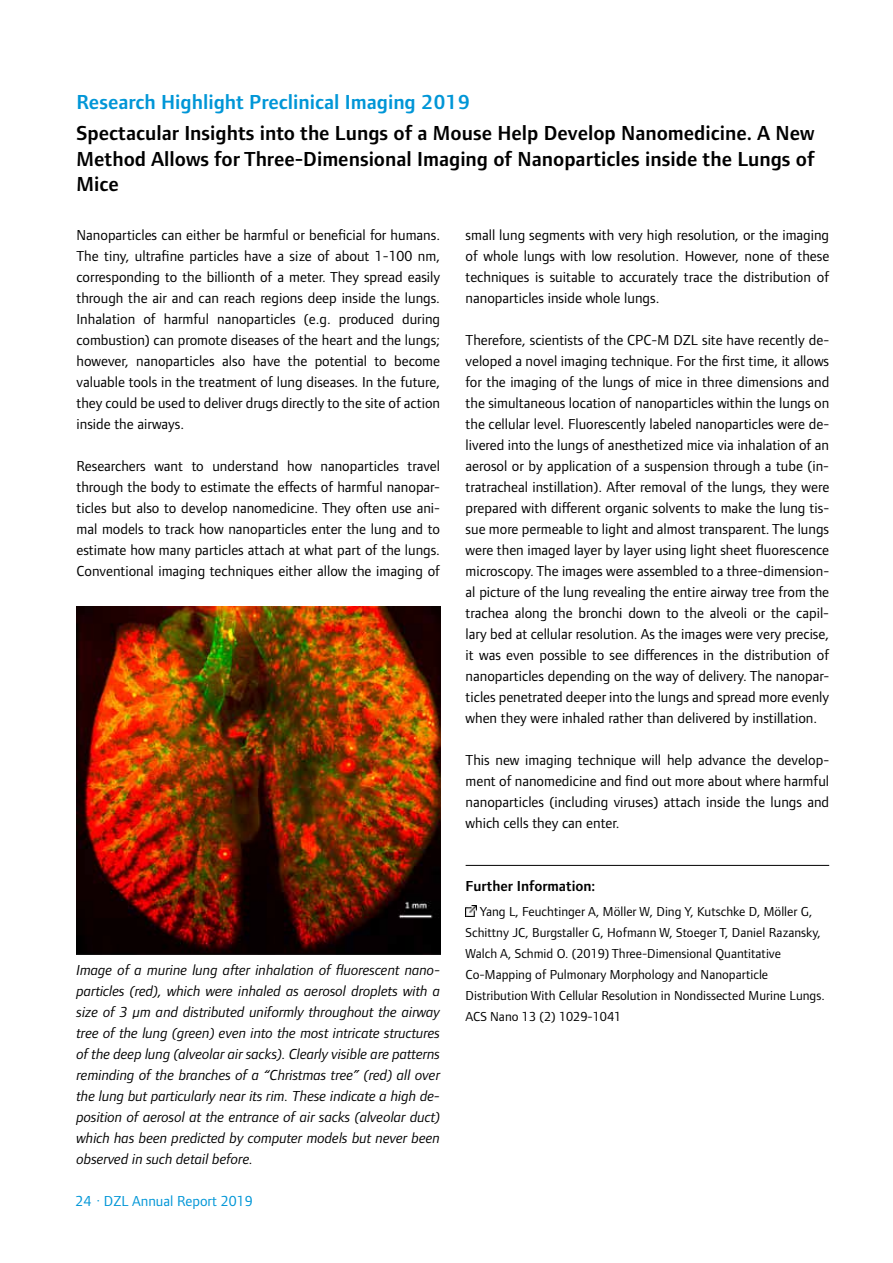
<style>
.page{position:relative;width:893px;height:1263px;background:#fff}
.page>*{position:absolute;margin:0;border:0;box-sizing:border-box;transform-origin:0 0}
.t1{font:600 21px/25.2px "Foundry Form Sans";color:#000;text-align:justify}
.t2{font:600 21px "Foundry Form Sans";color:#0096d7}
.t3{font:15px/21px "Foundry Form Sans";color:#000;text-align:justify}
.t4{font:italic 15px/21px "Foundry Form Sans";letter-spacing:-.005em;color:#000;text-align:justify}
.t5{font:15px "Foundry Form Sans";color:#0096d7}
.t6{font:600 15px "Foundry Form Sans";color:#000}
.t7{font:13.5px/21px "Foundry Form Sans";color:#000}
</style>
<div class="page">
<hr style="left:466px;top:865px;width:363px;height:1px;background:#000">
<svg style="left:466px;top:905px;width:11px;height:11px"></svg>
<img style="left:77px;top:607px;width:363px;height:347px">
<h1 class="t2" style="left:77px;top:89px;width:395px">Research Highlight Preclinical Imaging 2019</h1>
<h1 class="t1" style="left:77px;top:121px;width:740px">Spectacular Insights into the Lungs of a Mouse Help Develop Nanomedicine. A New Method Allows for Three-Dimensional Imaging of Nanoparticles inside the Lungs of Mice</h1>
<p class="t3" style="left:77px;top:225px;width:365px">Nanoparticles can either be harmful or beneficial for humans.<br>The tiny, ultrafine particles have a size of about 1-100 nm, corresponding to the billionth of a meter. They spread easily through the air and can reach regions deep inside the lungs.<br>Inhalation of harmful nanoparticles (e.g. produced during combustion) can promote diseases of the heart and the lungs; however, nanoparticles also have the potential to become valuable tools in the treatment of lung diseases. In the future, they could be used to deliver drugs directly to the site of action inside the airways.</p>
<p class="t3" style="left:77px;top:456px;width:365px">Researchers want to understand how nanoparticles travel through the body to estimate the effects of harmful nanopar&shy;ticles but also to develop nanomedicine. They often use ani&shy;mal models to track how nanoparticles enter the lung and to estimate how many particles attach at what part of the lungs.<br>Conventional imaging techniques either allow the imaging of</p>
<p class="t3" style="left:466px;top:225px;width:365px">small lung segments with very high resolution, or the imaging of whole lungs with low resolution. However, none of these techniques is suitable to accurately trace the distribution of nanoparticles inside whole lungs.</p>
<p class="t3" style="left:466px;top:330px;width:365px">Therefore, scientists of the CPC-M DZL site have recently de&shy;veloped a novel imaging technique. For the first time, it allows for the imaging of the lungs of mice in three dimensions and the simultaneous location of nanoparticles within the lungs on the cellular level. Fluorescently labeled nanoparticles were de&shy;livered into the lungs of anesthetized mice via inhalation of an aerosol or by application of a suspension through a tube (in&shy;tratracheal instillation). After removal of the lungs, they were prepared with different organic solvents to make the lung tis&shy;sue more permeable to light and almost transparent. The lungs were then imaged layer by layer using light sheet fluorescence microscopy. The images were assembled to a three-dimension&shy;al picture of the lung revealing the entire airway tree from the trachea along the bronchi down to the alveoli or the capil&shy;lary bed at cellular resolution. As the images were very precise, it was even possible to see differences in the distribution of nanoparticles depending on the way of delivery. The nanopar&shy;ticles penetrated deeper into the lungs and spread more evenly when they were inhaled rather than delivered by instillation.</p>
<p class="t3" style="left:466px;top:750px;width:365px">This new imaging technique will help advance the develop&shy;ment of nanomedicine and find out more about where harmful nanoparticles (including viruses) attach inside the lungs and which cells they can enter.</p>
<p class="t4" style="left:77px;top:960px;width:365px">Image of a murine lung after inhalation of fluorescent nano&shy;particles (red), which were inhaled as aerosol droplets with a size of 3 µm and distributed uniformly throughout the airway tree of the lung (green) even into the most intricate structures of the deep lung (alveolar air sacks). Clearly visible are patterns reminding of the branches of a “Christmas tree” (red) all over the lung but particularly near its rim. These indicate a high de&shy;position of aerosol at the entrance of air sacks (alveolar duct) which has been predicted by computer models but never been observed in such detail before.</p>
<p class="t5" style="left:76px;top:1192px;width:178px">24 · DZL Annual Report 2019</p>
<p class="t6" style="left:466px;top:877px;width:131px">Further Information:</p>
<p class="t7" style="left:466px;top:901px;width:361px;text-indent:14px">Yang L, Feuchtinger A, Möller W, Ding Y, Kutschke D, Möller G, Schittny JC, Burgstaller G, Hofmann W, Stoeger T, Daniel Razansky, Walch A, Schmid O. (2019) Three-Dimensional Quantitative Co-Mapping of Pulmonary Morphology and Nanoparticle Distribution With Cellular Resolution in Nondissected Murine Lungs.<br>ACS Nano 13 (2) 1029-1041</p>
</div>
